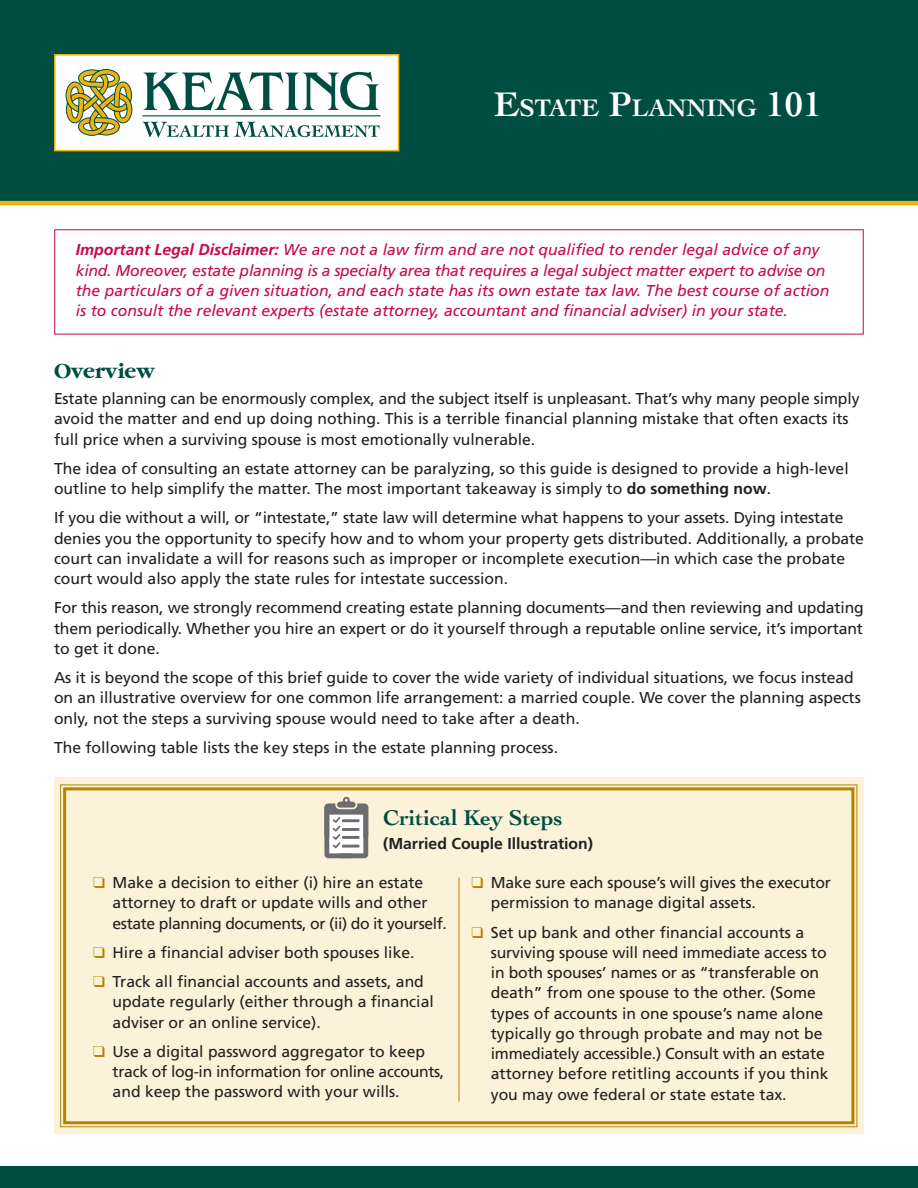
<style>
.page{position:relative;width:918px;height:1188px;background:#fff}
.page>*{position:absolute;margin:0;border:0;box-sizing:border-box;transform-origin:0 0}
.t1{font:700 25.2px "Cochin LT Std";color:#fff}
.Body_Text{font:700 22.5px "Cochin LT Std";color:#004d41}
.Headline_1{font:700 22.5px "Garamond";color:#004d41}
.Body_Text-2{font:15.75px/20.2px "Frutiger";color:#231f20}
.Body_Text-3{font:italic 15.75px/20.2px "Frutiger";color:#c60a45}
.Body_Text-4{font:700 15.75px "Frutiger";color:#231f20}
.s1{font-size:36px}
.s2{font-weight:700}
.s3{color:#b48300}
</style>
<div class="page">
<div style="left:0;top:0;width:918px;height:202px;background:#004d41"></div>
<hr style="left:0;top:201px;width:918px;height:4px;background:#efb310">
<div style="left:54px;top:54px;width:345px;height:97px;background:#fff;border:2px solid #efb310"></div>
<hr style="left:142px;top:115px;width:238px;height:1px;background:#004d41">
<svg style="left:142px;top:122px;width:238px;height:15px"></svg>
<svg style="left:144px;top:71px;width:235px;height:40px"></svg>
<svg style="left:66px;top:69px;width:67px;height:67px"></svg>
<div style="left:0;top:1166px;width:918px;height:22px;background:#004d41"></div>
<div style="left:54px;top:777px;width:810px;height:357px;background:#fcf2d9"></div>
<svg style="left:60px;top:784px;width:798px;height:344px"></svg>
<div style="left:63px;top:787px;width:791px;height:337px;border:3px solid #b48300"></div>
<hr style="left:459px;top:878px;width:1px;height:224px;background:#b48300">
<svg style="left:324px;top:797px;width:44px;height:61px"></svg>
<hr style="left:342px;top:845px;width:17px;height:3px;background:#6c6d70">
<hr style="left:342px;top:836px;width:17px;height:3px;background:#6c6d70">
<p class="t1" style="left:494px;top:92px;width:330px"><span class="s1">E</span>STATE <span class="s1">P</span>LANNING <span class="s1">101</span></p>
<p class="Body_Text-3" style="left:76px;top:240px;width:755px"><span class="s2">Important Legal Disclaimer:</span> We are not a law firm and are not qualified to render legal advice of any kind. Moreover, estate planning is a specialty area that requires a legal subject matter expert to advise on the particulars of a given situation, and each state has its own estate tax law. The best course of action is to consult the relevant experts (estate attorney, accountant and financial adviser) in your state.</p>
<p class="Headline_1" style="left:54px;top:358px;width:102px">Overview</p>
<p class="Body_Text-2" style="left:54px;top:388px;width:807px">Estate planning can be enormously complex, and the subject itself is unpleasant. That’s why many people simply avoid the matter and end up doing nothing. This is a terrible financial planning mistake that often exacts its full price when a surviving spouse is most emotionally vulnerable.</p>
<p class="Body_Text-2" style="left:54px;top:458px;width:796px">The idea of consulting an estate attorney can be paralyzing, so this guide is designed to provide a high-level outline to help simplify the matter. The most important takeaway is simply to <span class="s2">do something now</span>.</p>
<p class="Body_Text-2" style="left:54px;top:508px;width:812px">If you die without a will, or “intestate,” state law will determine what happens to your assets. Dying intestate denies you the opportunity to specify how and to whom your property gets distributed. Additionally, a probate court can invalidate a will for reasons such as improper or incomplete execution—in which case the probate court would also apply the state rules for intestate succession.</p>
<p class="Body_Text-2" style="left:54px;top:598px;width:811px;text-align:justify">For this reason, we strongly recommend creating estate planning documents—and then reviewing and updating them periodically. Whether you hire an expert or do it yourself through a reputable online service, it’s important to get it done.</p>
<p class="Body_Text-2" style="left:54px;top:667px;width:808px">As it is beyond the scope of this brief guide to cover the wide variety of individual situations, we focus instead on an illustrative overview for one common life arrangement: a married couple. We cover the planning aspects only, not the steps a surviving spouse would need to take after a death.</p>
<p class="Body_Text-2" style="left:54px;top:737px;width:506px">The following table lists the key steps in the estate planning process.</p>
<p class="Body_Text" style="left:383px;top:804px;width:181px">Critical Key Steps</p>
<p class="Body_Text-4" style="left:383px;top:834px;width:212px">(Married Couple Illustration)</p>
<p class="Body_Text-2" style="left:113px;top:872px;width:336px;text-indent:-19px"><span class="s3">❑</span> Make a decision to either (i) hire an estate attorney to draft or update wills and other estate planning documents, or (ii) do it yourself.</p>
<p class="Body_Text-2" style="left:93px;top:942px;width:323px"><span class="s3">❑</span> Hire a financial adviser both spouses like.</p>
<p class="Body_Text-2" style="left:113px;top:971px;width:323px;text-indent:-19px"><span class="s3">❑</span> Track all financial accounts and assets, and update regularly (either through a financial adviser or an online service).</p>
<p class="Body_Text-2" style="left:113px;top:1041px;width:333px;text-indent:-19px"><span class="s3">❑</span> Use a digital password aggregator to keep track of log-in information for online accounts, and keep the password with your wills.</p>
<p class="Body_Text-2" style="left:491px;top:872px;width:342px;text-indent:-19px"><span class="s3">❑</span> Make sure each spouse’s will gives the executor permission to manage digital assets.</p>
<p class="Body_Text-2" style="left:491px;top:922px;width:339px;text-indent:-19px"><span class="s3">❑</span> Set up bank and other financial accounts a surviving spouse will need immediate access to in both spouses’ names or as “transferable on death” from one spouse to the other. (Some types of accounts in one spouse’s name alone typically go through probate and may not be immediately accessible.) Consult with an estate attorney before retitling accounts if you think you may owe federal or state estate tax.</p>
</div>
